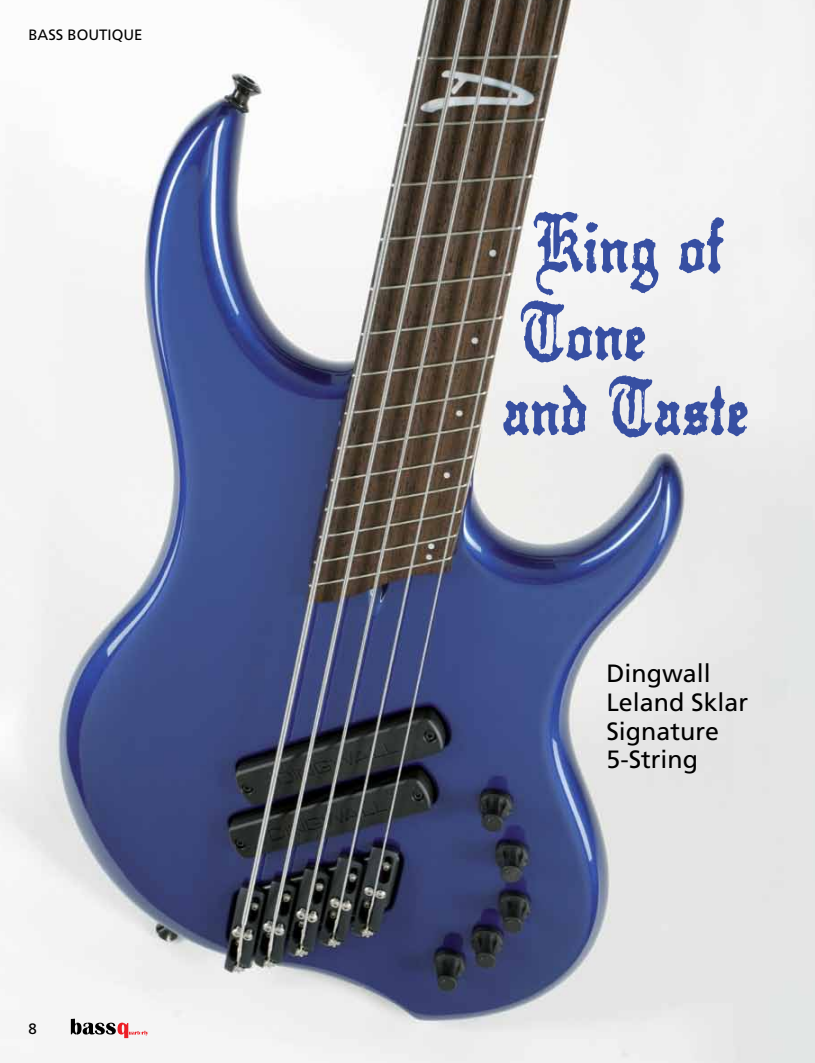
<style>
.page{position:relative;width:815px;height:1063px;background:#fff}
.page>*{position:absolute;margin:0;border:0;box-sizing:border-box;transform-origin:0 0}
.t1{font:60px/87.5px "Kraut type a fuck";color:#374fa2}
.t2{font:25px/28.8px "Frutiger";color:#000}
.t3{font:15px "Frutiger";color:#000}
</style>
<div class="page">
<img style="left:0;top:0;width:815px;height:1063px">
<svg style="left:71px;top:1019px;width:77px;height:19px"></svg>
<p class="t3" style="left:28px;top:26px;width:116px">BASS BOUTIQUE</p>
<p class="t3" style="left:28px;top:1020px;width:10px">8</p>
<h1 class="t1" style="left:519px;top:208px;width:205px">King of<br>Tone</h1>
<h1 class="t1" style="left:502px;top:370px;width:248px">and Taste</h1>
<p class="t2" style="left:606px;top:659px;width:143px">Dingwall<br>Leland Sklar<br>Signature<br>5-String</p>
</div>
